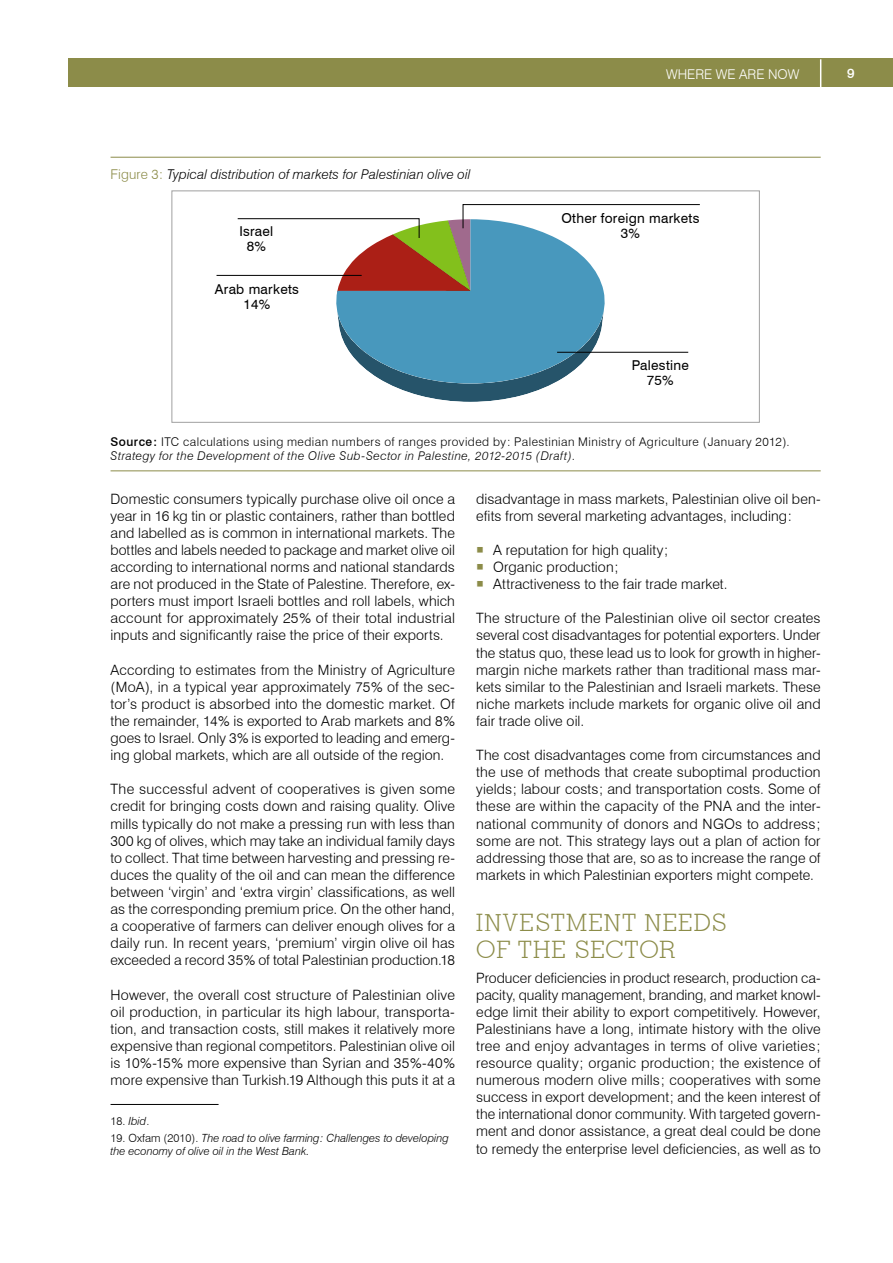
<style>
.page{position:relative;width:893px;height:1263px;background:#fff}
.page>*{position:absolute;margin:0;border:0;box-sizing:border-box;transform-origin:0 0}
.Title_1__Subtitle{font:300 24px/27px "Geometric Slab 703 BT";letter-spacing:.05em;color:#8c8c49}
.Body_text{font:300 14.25px/17.1px "Swiss 721 BT";letter-spacing:.005em;color:#000;text-align:justify}
.t1{font:13.65px/15px "Swiss 721 BT";letter-spacing:.02em;color:#000;text-align:center}
.Figures__names{font:italic 300 13.5px "Swiss 721 BT";letter-spacing:.005em;color:#000}
.t2{font:300 13.5px "Swiss 721 BT";color:#fff}
.t3{font:500 13.5px "Swiss 721 BT";color:#fff}
.Source___Notes{font:300 12px/14.4px "Swiss 721 BT";letter-spacing:.04em;color:#000}
.footnote_text{font:italic 300 11.25px/13.5px "Swiss 721 BT";color:#000}
.footnote_text-2{font:300 11.25px "Swiss 721 BT";color:#000}
.s1{font-style:normal;color:#8c8c49}
.s2{font-weight:500}
.s3{font-style:italic}
.s4{font-style:normal}
</style>
<div class="page">
<div style="left:68px;top:58px;width:825px;height:29px;background:#8c8c49"></div>
<svg style="left:820px;top:59px;width:1px;height:28px"></svg>
<hr style="left:111px;top:157px;width:710px;height:1px;background:#8c8c49">
<hr style="left:111px;top:471px;width:710px;height:1px;background:#8c8c49">
<hr style="left:217px;top:275px;width:145px;height:1px;background:#000">
<svg style="left:237px;top:204px;width:463px;height:198px"></svg>
<div style="left:171px;top:190px;width:589px;height:233px;border:1px solid #a0a0a0"></div>
<hr style="left:111px;top:1104px;width:108px;height:1px;background:#000">
<p class="Figures__names" style="left:111px;top:166px;width:362px"><span class="s1">Figure 3:</span> Typical distribution of markets for Palestinian olive oil</p>
<p class="t1" style="left:239px;top:224px;width:36px">Israel<br>8%</p>
<p class="t1" style="left:215px;top:281px;width:86px">Arab markets<br>14%</p>
<p class="t2" style="left:666px;top:66px;width:135px">WHERE WE ARE NOW</p>
<p class="t3" style="left:847px;top:65px;width:9px">9</p>
<p class="t1" style="left:561px;top:211px;width:139px">Other foreign markets<br>3%</p>
<p class="t1" style="left:632px;top:357px;width:59px">Palestine<br>75%</p>
<p class="Source___Notes" style="left:111px;top:434px;width:681px"><span class="s2">Source:</span> ITC calculations using median numbers of ranges provided by: Palestinian Ministry of Agriculture (January 2012).<br><span class="s3">Strategy for the Development of the Olive Sub-Sector in Palestine, 2012-2015 (Draft)</span>.</p>
<p class="Body_text" style="left:111px;top:490px;width:346px">Domestic consumers typically purchase olive oil once a year in 16 kg tin or plastic containers, rather than bottled and labelled as is common in international markets. The bottles and labels needed to package and market olive oil according to international norms and national standards are not produced in the State of Palestine. Therefore, ex&shy;porters must import Israeli bottles and roll labels, which account for approximately 25% of their total industrial inputs and significantly raise the price of their exports.</p>
<p class="Body_text" style="left:111px;top:661px;width:346px">According to estimates from the Ministry of Agriculture (MoA), in a typical year approximately 75% of the sec&shy;tor’s product is absorbed into the domestic market. Of the remainder, 14% is exported to Arab markets and 8% goes to Israel. Only 3% is exported to leading and emerg&shy;ing global markets, which are all outside of the region.</p>
<p class="Body_text" style="left:111px;top:781px;width:346px">The successful advent of cooperatives is given some credit for bringing costs down and raising quality. Olive mills typically do not make a pressing run with less than 300 kg of olives, which may take an individual family days to collect. That time between harvesting and pressing re&shy;duces the quality of the oil and can mean the difference between ‘virgin’ and ‘extra virgin’ classifications, as well as the corresponding premium price. On the other hand, a cooperative of farmers can deliver enough olives for a daily run. In recent years, ‘premium’ virgin olive oil has exceeded a record 35% of total Palestinian production.18</p>
<p class="Body_text" style="left:111px;top:986px;width:346px">However, the overall cost structure of Palestinian olive oil production, in particular its high labour, transporta&shy;tion, and transaction costs, still makes it relatively more expensive than regional competitors. Palestinian olive oil is 10%-15% more expensive than Syrian and 35%-40% more expensive than Turkish.19 Although this puts it at a</p>
<p class="footnote_text-2" style="left:111px;top:1114px;width:40px">18. <span class="s3">Ibid</span>.</p>
<p class="footnote_text" style="left:111px;top:1131px;width:340px"><span class="s4">19. Oxfam (2010).</span> The road to olive farming: Challenges to developing the economy of olive oil in the West Bank.</p>
<p class="Body_text" style="left:476px;top:490px;width:346px">disadvantage in mass markets, Palestinian olive oil ben&shy;efits from several marketing advantages, including:</p>
<p class="Body_text" style="left:493px;top:541px;width:177px">A reputation for high quality;</p>
<p class="Body_text" style="left:493px;top:558px;width:127px">Organic production;</p>
<p class="Body_text" style="left:493px;top:575px;width:236px">Attractiveness to the fair trade market.</p>
<p class="Body_text" style="left:476px;top:610px;width:346px">The structure of the Palestinian olive oil sector creates several cost disadvantages for potential exporters. Under the status quo, these lead us to look for growth in higher&shy;margin niche markets rather than traditional mass mar&shy;kets similar to the Palestinian and Israeli markets. These niche markets include markets for organic olive oil and fair trade olive oil.</p>
<p class="Body_text" style="left:476px;top:746px;width:346px">The cost disadvantages come from circumstances and the use of methods that create suboptimal production yields; labour costs; and transportation costs. Some of these are within the capacity of the PNA and the inter&shy;national community of donors and NGOs to address; some are not. This strategy lays out a plan of action for addressing those that are, so as to increase the range of markets in which Palestinian exporters might compete.</p>
<p class="Title_1__Subtitle" style="left:476px;top:909px;width:252px">INVESTMENT NEEDS<br>OF THE SECTOR</p>
<p class="Body_text" style="left:476px;top:969px;width:346px">Producer deficiencies in product research, production ca&shy;pacity, quality management, branding, and market knowl&shy;edge limit their ability to export competitively. However, Palestinians have a long, intimate history with the olive tree and enjoy advantages in terms of olive varieties; resource quality; organic production; the existence of numerous modern olive mills; cooperatives with some success in export development; and the keen interest of the international donor community. With targeted govern&shy;ment and donor assistance, a great deal could be done to remedy the enterprise level deficiencies, as well as to</p>
</div>
